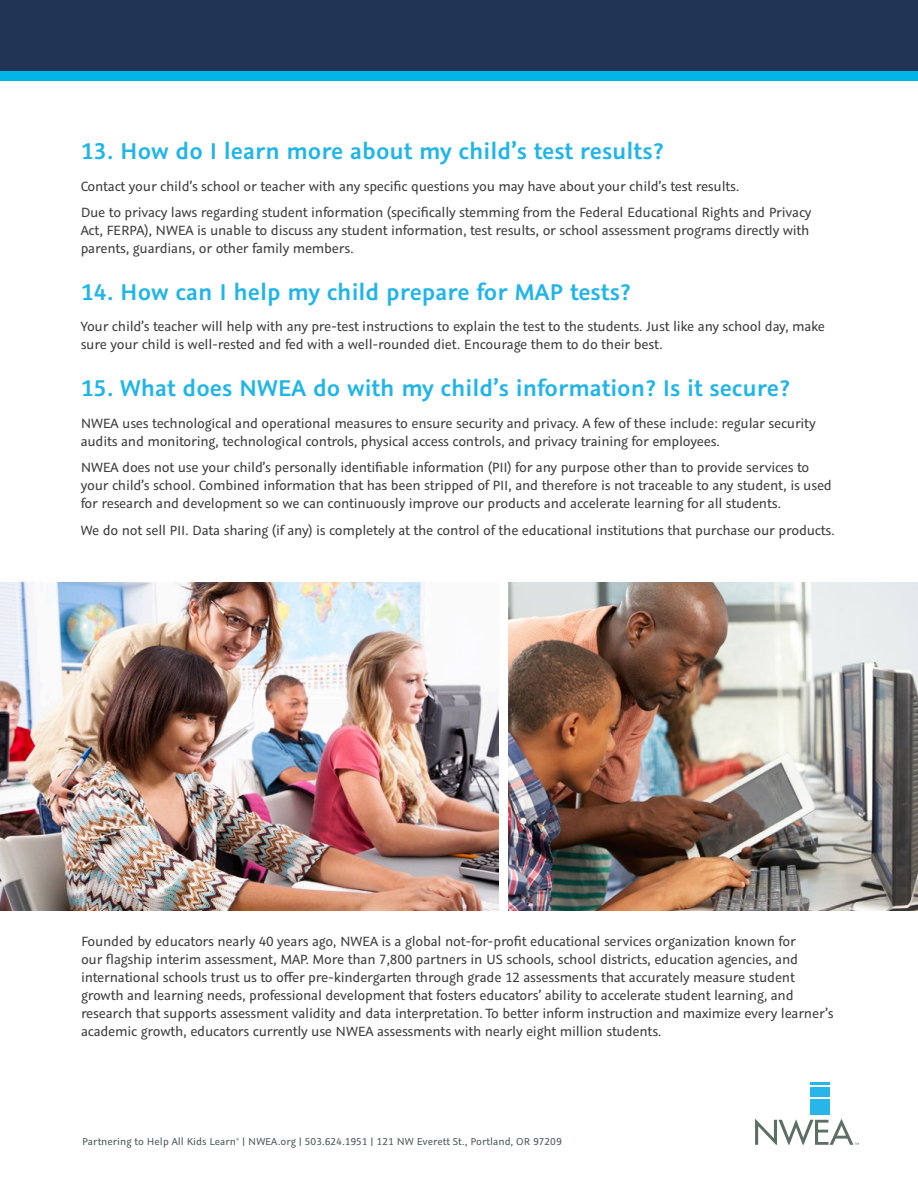
<style>
.page{position:relative;width:918px;height:1188px;background:#fff}
.page>*{position:absolute;margin:0;border:0;box-sizing:border-box;transform-origin:0 0}
.t1{font:600 25.5px "Graublau Sans";color:#20b5e9}
.t2{font:15px/18px "Graublau Sans";letter-spacing:-.015em;color:#3e3e3f}
.t3{font:11.25px "Graublau Sans";color:#4d5858}
.t4{font:3px "Graublau Sans";color:#4d5858}
</style>
<div class="page">
<div style="left:0;top:0;width:918px;height:75px;background:#213456"></div>
<div style="left:0;top:72px;width:918px;height:9px;background:#00b5e6"></div>
<div style="left:810px;top:1099px;width:20px;height:16px;background:#26b6ea"></div>
<div style="left:810px;top:1087px;width:20px;height:10px;background:#26b6ea"></div>
<hr style="left:810px;top:1082px;width:20px;height:3px;background:#26b6ea">
<img style="left:0;top:582px;width:498px;height:328px">
<img style="left:508px;top:582px;width:410px;height:328px">
<svg style="left:755px;top:1119px;width:104px;height:26px"></svg>
<p class="t1" style="left:81px;top:136px;width:584px">13. How do I learn more about my child’s test results?</p>
<p class="t2" style="left:81px;top:177px;width:660px">Contact your child’s school or teacher with any specific questions you may have about your child’s test results.</p>
<p class="t2" style="left:81px;top:204px;width:732px">Due to privacy laws regarding student information (specifically stemming from the Federal Educational Rights and Privacy<br>Act, FERPA), NWEA is unable to discuss any student information, test results, or school assessment programs directly with parents, guardians, or other family members.</p>
<p class="t1" style="left:81px;top:277px;width:552px">14. How can I help my child prepare for MAP tests?</p>
<p class="t2" style="left:81px;top:318px;width:746px">Your child’s teacher will help with any pre-test instructions to explain the test to the students. Just like any school day, make sure your child is well-rested and fed with a well-rounded diet. Encourage them to do their best.</p>
<p class="t1" style="left:81px;top:373px;width:711px">15. What does NWEA do with my child’s information? Is it secure?</p>
<p class="t2" style="left:81px;top:414px;width:737px">NWEA uses technological and operational measures to ensure security and privacy. A few of these include: regular security audits and monitoring, technological controls, physical access controls, and privacy training for employees.</p>
<p class="t2" style="left:81px;top:459px;width:753px">NWEA does not use your child’s personally identifiable information (PII) for any purpose other than to provide services to your child’s school. Combined information that has been stripped of PII, and therefore is not traceable to any student, is used for research and development so we can continuously improve our products and accelerate learning for all students.</p>
<p class="t2" style="left:81px;top:521px;width:756px">We do not sell PII. Data sharing (if any) is completely at the control of the educational institutions that purchase our products.</p>
<p class="t2" style="left:81px;top:933px;width:754px">Founded by educators nearly 40 years ago, NWEA is a global not-for-profit educational services organization known for<br>our flagship interim assessment, MAP. More than 7,800 partners in US schools, school districts, education agencies, and international schools trust us to offer pre-kindergarten through grade 12 assessments that accurately measure student growth and learning needs, professional development that fosters educators’ ability to accelerate student learning, and research that supports assessment validity and data interpretation. To better inform instruction and maximize every learner’s academic growth, educators currently use NWEA assessments with nearly eight million students.</p>
<p class="t3" style="left:82px;top:1135px;width:155px">Partnering to Help All Kids Learn</p>
<p class="t4" style="left:236px;top:1137px;width:5px">®</p>
<p class="t3" style="left:242px;top:1135px;width:321px">| NWEA.org | 503.624.1951 | 121 NW Everett St., Portland, OR 97209</p>
</div>
